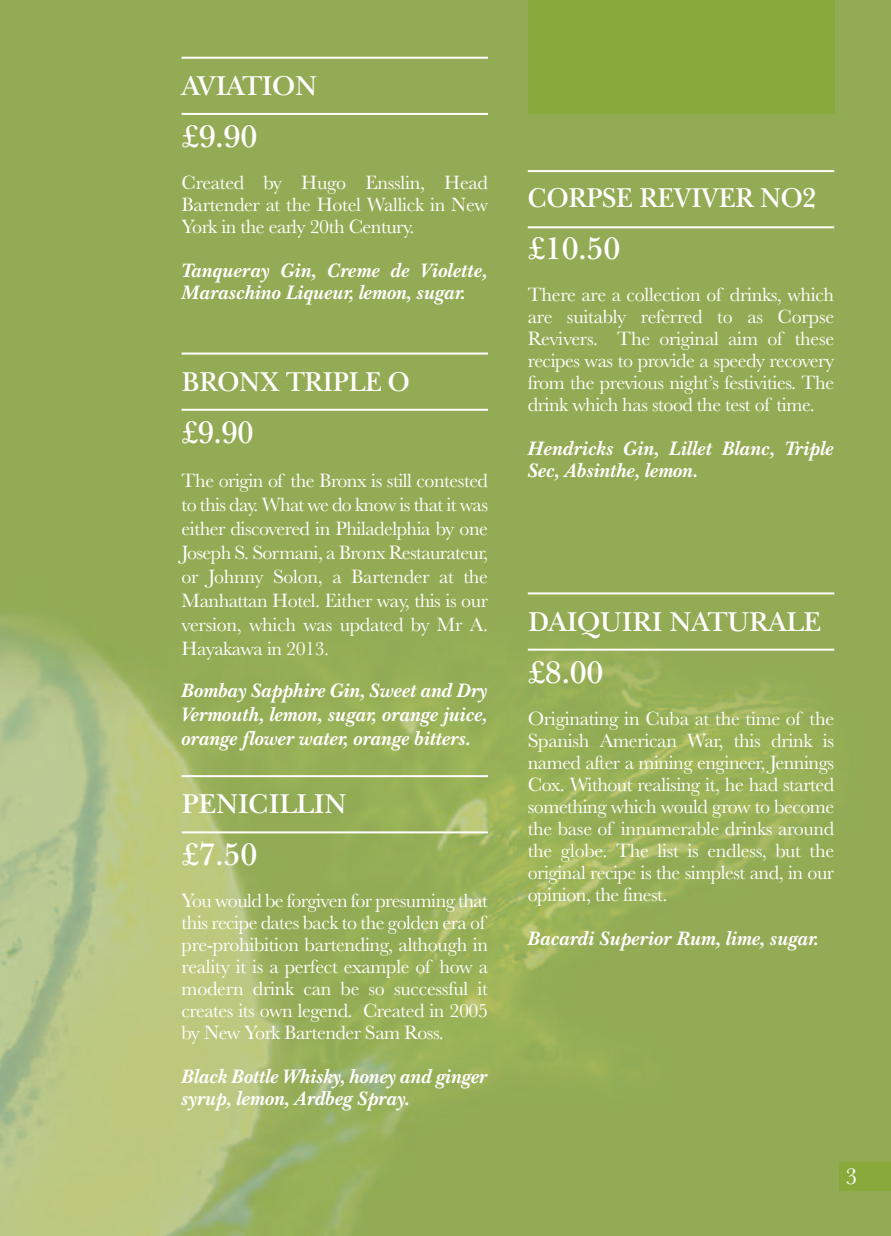
<style>
.page{position:relative;width:891px;height:1236px;background:#fff}
.page>*{position:absolute;margin:0;border:0;box-sizing:border-box;transform-origin:0 0}
.t1{font:600 32px "New Baskerville IT Cby BT";letter-spacing:-.025em;color:#fff}
.t2{font:600 32px "New Baskerville IT Cby BT";letter-spacing:-.025em;color:#fff;scale:.95 1}
.t3{font:600 28px "New Baskerville IT Cby BT";letter-spacing:-.025em;color:#fff}
.t4{font:600 28px "New Baskerville IT Cby BT";letter-spacing:-.025em;color:#fff;scale:.95 1}
.t5{font:24px "Baskerville";color:#fff}
.t6{font:20px/22px "Baskerville";letter-spacing:-.025em;color:#fff;text-align:justify}
.t7{font:italic 700 20px/22px "Baskerville BT";letter-spacing:-.025em;color:#fff}
</style>
<div class="page">
<img style="left:0;top:0;width:890px;height:1236px">
<hr style="left:181px;top:353px;width:307px;height:2px;background:#fff">
<hr style="left:181px;top:409px;width:307px;height:2px;background:#fff">
<hr style="left:181px;top:775px;width:307px;height:2px;background:#fff">
<hr style="left:181px;top:831px;width:307px;height:2px;background:#fff">
<hr style="left:181px;top:57px;width:307px;height:2px;background:#fff">
<hr style="left:181px;top:113px;width:307px;height:2px;background:#fff">
<hr style="left:527px;top:170px;width:306px;height:2px;background:#fff">
<hr style="left:527px;top:226px;width:306px;height:2px;background:#fff">
<hr style="left:527px;top:592px;width:306px;height:2px;background:#fff">
<hr style="left:527px;top:649px;width:306px;height:2px;background:#fff">
<div style="left:527px;top:0;width:306px;height:113px;background:#88aa3b"></div>
<div style="left:839px;top:1162px;width:51px;height:29px;background:#88aa3b"></div>
<h2 class="t3" style="left:181px;top:75px;width:137px">AVIATION</h2>
<h1 class="t1" style="left:181px;top:124px;width:78px">£9.90</h1>
<p class="t6" style="left:181px;top:171px;width:308px">Created by Hugo Ensslin, Head Bartender at the Hotel Wallick in New York in the early 20th Century.</p>
<p class="t7" style="left:181px;top:261px;width:308px">Tanqueray Gin, Creme de Violette,<br>Maraschino Liqueur, lemon, sugar.</p>
<h2 class="t4" style="left:181px;top:371px;width:241px">BRONX TRIPLE O</h2>
<h1 class="t2" style="left:181px;top:420px;width:78px">£9.90</h1>
<p class="t6" style="left:181px;top:468px;width:308px;line-height:24px">The origin of the Bronx is still contested to this day. What we do know is that it was either discovered in Philadelphia by one Joseph S. Sormani, a Bronx Restaurateur, or Johnny Solon, a Bartender at the Manhattan Hotel. Either way, this is our version, which was updated by Mr A.<br>Hayakawa in 2013.</p>
<p class="t7" style="left:181px;top:680px;width:308px;line-height:24px;text-align:justify">Bombay Sapphire Gin, Sweet and Dry Vermouth, lemon, sugar, orange juice, orange flower water, orange bitters.</p>
<h2 class="t3" style="left:181px;top:793px;width:167px">PENICILLIN</h2>
<h1 class="t1" style="left:181px;top:842px;width:77px">£7.50</h1>
<p class="t6" style="left:181px;top:889px;width:308px;text-align:left">You would be forgiven for presuming that this recipe dates back to the golden era of pre-prohibition bartending, although in reality it is a perfect example of how a modern drink can be so successful it creates its own legend. Created in 2005 by New York Bartender Sam Ross.</p>
<p class="t7" style="left:181px;top:1068px;width:308px">Black Bottle Whisky, honey and ginger syrup, lemon, Ardbeg Spray.</p>
<h2 class="t4" style="left:527px;top:187px;width:306px">CORPSE REVIVER NO2</h2>
<h1 class="t1" style="left:527px;top:236px;width:94px">£10.50</h1>
<p class="t6" style="left:527px;top:283px;width:308px">There are a collection of drinks, which are suitably referred to as Corpse Revivers. The original aim of these recipes was to provide a speedy recovery from the previous night’s festivities. The drink which has stood the test of time.</p>
<p class="t7" style="left:527px;top:440px;width:308px">Hendricks Gin, Lillet Blanc, Triple<br>Sec, Absinthe, lemon.</p>
<h2 class="t3" style="left:527px;top:611px;width:295px">DAIQUIRI NATURALE</h2>
<h1 class="t1" style="left:527px;top:660px;width:78px">£8.00</h1>
<p class="t6" style="left:527px;top:707px;width:308px">Originating in Cuba at the time of the Spanish American War, this drink is named after a mining engineer, Jennings Cox. Without realising it, he had started something which would grow to become the base of innumerable drinks around the globe. The list is endless, but the original recipe is the simplest and, in our opinion, the finest.</p>
<p class="t7" style="left:527px;top:929px;width:293px">Bacardi Superior Rum, lime, sugar.</p>
<p class="t5" style="left:845px;top:1162px;width:13px">3</p>
</div>
